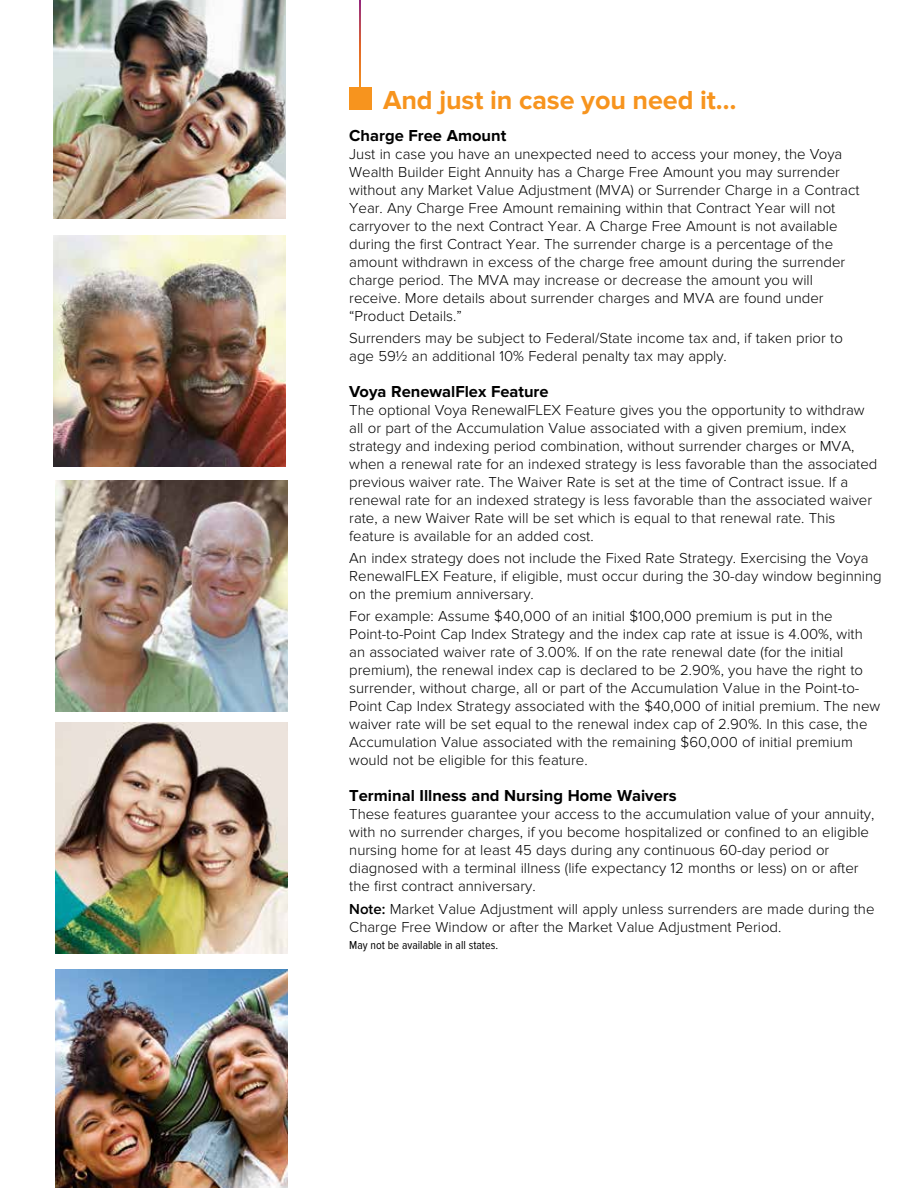
<style>
.page{position:relative;width:918px;height:1188px;background:#fff}
.page>*{position:absolute;margin:0;border:0;box-sizing:border-box;transform-origin:0 0}
.t1{font:700 27px "Proxima Nova";letter-spacing:-.005em;color:#f7941e}
.t2{font:700 16.5px "Proxima Nova";color:#000}
.t3{font:300 15px/18px "Proxima Nova";color:#000}
.t4{font:12px "Proxima Nova Cond";color:#000}
.s1{font-weight:600}
</style>
<div class="page">
<img style="left:53px;top:0;width:232px;height:218px">
<img style="left:56px;top:970px;width:231px;height:218px">
<img style="left:53px;top:235px;width:232px;height:232px">
<img style="left:56px;top:480px;width:231px;height:232px">
<img style="left:56px;top:722px;width:231px;height:232px">
<div style="left:349px;top:87px;width:23px;height:23px;background:#f7941e"></div>
<svg style="left:360px;top:0;width:1px;height:87px"></svg>
<h1 class="t1" style="left:383px;top:85px;width:355px">And just in case you need it…</h1>
<p class="t2" style="left:349px;top:126px;width:158px">Charge Free Amount</p>
<p class="t3" style="left:349px;top:145px;width:512px">Just in case you have an unexpected need to access your money, the Voya Wealth Builder Eight Annuity has a Charge Free Amount you may surrender without any Market Value Adjustment (MVA) or Surrender Charge in a Contract Year. Any Charge Free Amount remaining within that Contract Year will not carryover to the next Contract Year. A Charge Free Amount is not available during the first Contract Year. The surrender charge is a percentage of the amount withdrawn in excess of the charge free amount during the surrender charge period. The MVA may increase or decrease the amount you will receive. More details about surrender charges and MVA are found under “Product Details.”</p>
<p class="t3" style="left:349px;top:329px;width:495px">Surrenders may be subject to Federal/State income tax and, if taken prior to age 59½ an additional 10% Federal penalty tax may apply.</p>
<p class="t2" style="left:349px;top:382px;width:201px">Voya RenewalFlex Feature</p>
<p class="t3" style="left:349px;top:401px;width:530px">The optional Voya RenewalFLEX Feature gives you the opportunity to withdraw all or part of the Accumulation Value associated with a given premium, index strategy and indexing period combination, without surrender charges or MVA, when a renewal rate for an indexed strategy is less favorable than the associated previous waiver rate. The Waiver Rate is set at the time of Contract issue. If a renewal rate for an indexed strategy is less favorable than the associated waiver rate, a new Waiver Rate will be set which is equal to that renewal rate. This feature is available for an added cost.</p>
<p class="t3" style="left:349px;top:549px;width:534px">An index strategy does not include the Fixed Rate Strategy. Exercising the Voya<br>RenewalFLEX Feature, if eligible, must occur during the 30-day window beginning on the premium anniversary.</p>
<p class="t3" style="left:349px;top:608px;width:533px">For example: Assume $40,000 of an initial $100,000 premium is put in the Point-to-Point Cap Index Strategy and the index cap rate at issue is 4.00%, with an associated waiver rate of 3.00%. If on the rate renewal date (for the initial premium), the renewal index cap is declared to be 2.90%, you have the right to surrender, without charge, all or part of the Accumulation Value in the Point-to-Point Cap Index Strategy associated with the $40,000 of initial premium. The new waiver rate will be set equal to the renewal index cap of 2.90%. In this case, the Accumulation Value associated with the remaining $60,000 of initial premium would not be eligible for this feature.</p>
<p class="t2" style="left:349px;top:786px;width:329px">Terminal Illness and Nursing Home Waivers</p>
<p class="t3" style="left:349px;top:805px;width:527px">These features guarantee your access to the accumulation value of your annuity, with no surrender charges, if you become hospitalized or confined to an eligible nursing home for at least 45 days during any continuous 60-day period or diagnosed with a terminal illness (life expectancy 12 months or less) on or after the first contract anniversary.</p>
<p class="t3" style="left:349px;top:900px;width:527px"><span class="s1">Note:</span> Market Value Adjustment will apply unless surrenders are made during the<br>Charge Free Window or after the Market Value Adjustment Period.</p>
<p class="t4" style="left:349px;top:939px;width:150px">May not be available in all states.</p>
</div>
